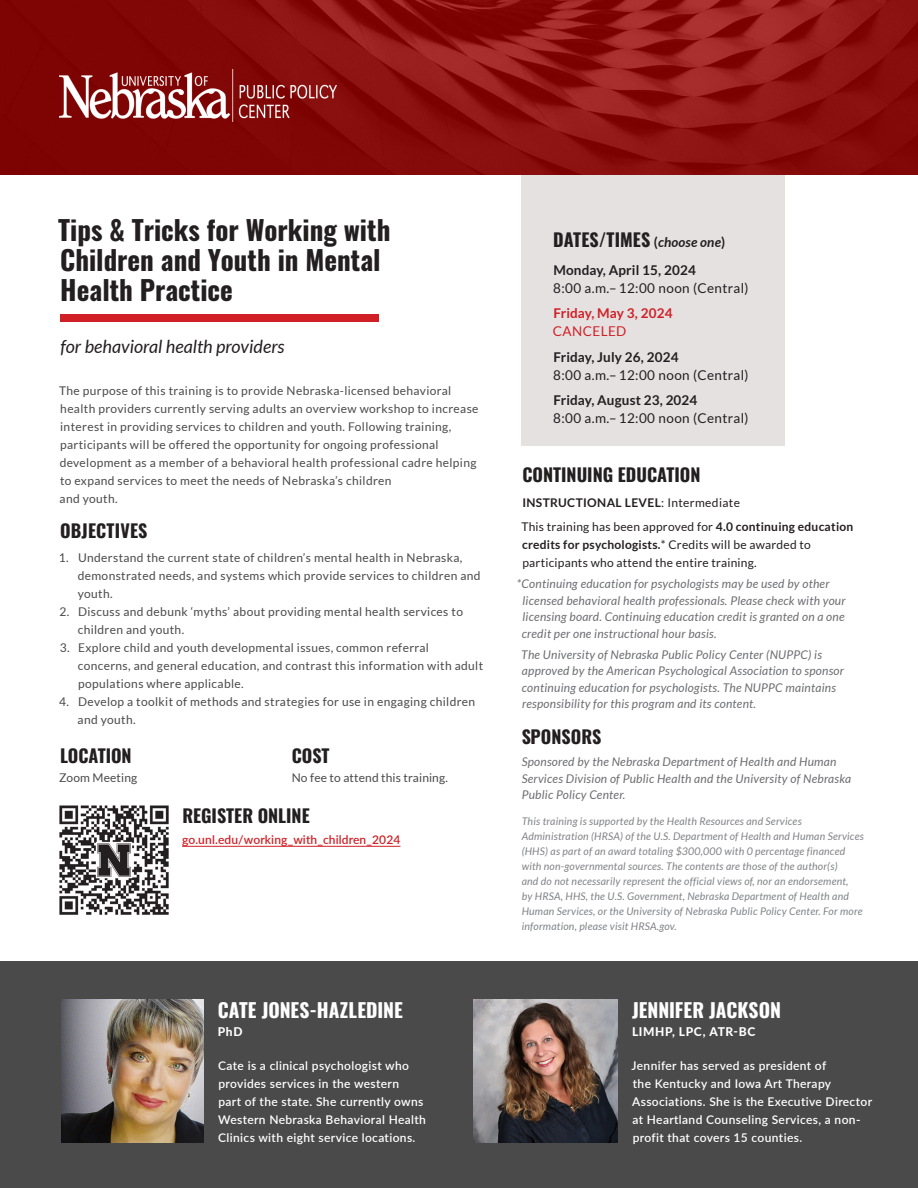
<style>
.page{position:relative;width:918px;height:1188px;background:#fff}
.page>*{position:absolute;margin:0;border:0;box-sizing:border-box;transform-origin:0 0}
.t1{font:700 27px/30px "Oswald";color:#231f20}
.t2{font:700 19.5px "Oswald";letter-spacing:-.005em;color:#fff}
.t3{font:700 18px "Oswald";color:#231f20}
.t4{font:italic 18px "Lato";color:#231f20}
.t5{font:13.5px/18px "Lato";letter-spacing:.03em;color:#231f20}
.t6{font:700 13.5px/18px "Lato";letter-spacing:.01em;color:#d02026}
.t7{font:12px/18px "Lato";letter-spacing:.03em;color:#4a4a4a}
.t8{font:italic 12px/16.5px "Lato";letter-spacing:.02em;color:#6c6d70}
.t9{font:600 12px/18px "Lato";letter-spacing:.03em;color:#fff}
.t10{font:12px/18px "Lato";letter-spacing:.02em;color:#231f20}
.t11{font:12px "Lato";letter-spacing:.01em;color:#4a4a4a}
.t12{font:600 12px "Lato";letter-spacing:.01em;color:#d02026}
.t13{font:700 12px "Lato";letter-spacing:.03em;color:#231f20}
.t14{font:800 12px "Lato";letter-spacing:.055em;color:#fff}
.t15{font:italic 10.5px/15px "Lato";letter-spacing:.02em;color:#808285}
.s1{font-family:"Lato";font-size:13.5px}
.s2{font-family:"Lato";font-style:italic;font-size:13.5px}
.s3{font-weight:700}
.s4{font-weight:400}
</style>
<div class="page">
<div style="left:0;top:961px;width:918px;height:227px;background:#4a4a4a"></div>
<div style="left:522px;top:162px;width:263px;height:283px;background:#e5e1e1"></div>
<hr style="left:182px;top:846px;width:218px;height:1px;background:#d02026">
<img style="left:61px;top:999px;width:143px;height:144px">
<img style="left:473px;top:999px;width:144px;height:144px">
<img style="left:59px;top:805px;width:110px;height:110px">
<div style="left:60px;top:314px;width:318px;height:7px;background:#d02026"></div>
<img style="left:0;top:0;width:918px;height:175px">
<img style="left:60px;top:70px;width:277px;height:51px">
<p class="t1" style="left:58px;top:212px;width:334px">Tips &amp; Tricks for Working with<br>Children and Youth in Mental<br>Health Practice</p>
<p class="t4" style="left:60px;top:337px;width:226px">for behavioral health providers</p>
<p class="t7" style="left:59px;top:382px;width:421px">The purpose of this training is to provide Nebraska-licensed behavioral health providers currently serving adults an overview workshop to increase interest in providing services to children and youth. Following training, participants will be offered the opportunity for ongoing professional development as a member of a behavioral health professional cadre helping to expand services to meet the needs of Nebraska’s children<br>and youth.</p>
<p class="t3" style="left:60px;top:514px;width:89px">OBJECTIVES</p>
<p class="t7" style="left:78px;top:548px;width:404px;text-indent:-19px">1. Understand the current state of children’s mental health in Nebraska, demonstrated needs, and systems which provide services to children and youth.</p>
<p class="t7" style="left:78px;top:602px;width:387px;text-indent:-18px">2. Discuss and debunk ‘myths’ about providing mental health services to children and youth.</p>
<p class="t7" style="left:78px;top:638px;width:407px;text-indent:-18px">3. Explore child and youth developmental issues, common referral concerns, and general education, and contrast this information with adult populations where applicable.</p>
<p class="t7" style="left:78px;top:692px;width:399px;text-indent:-18px">4. Develop a toolkit of methods and strategies for use in engaging children and youth.</p>
<p class="t3" style="left:60px;top:739px;width:73px">LOCATION</p>
<p class="t11" style="left:59px;top:771px;width:80px">Zoom Meeting</p>
<p class="t3" style="left:292px;top:739px;width:39px">COST</p>
<p class="t11" style="left:292px;top:771px;width:158px">No fee to attend this training.</p>
<p class="t3" style="left:182px;top:799px;width:129px">REGISTER ONLINE</p>
<p class="t12" style="left:182px;top:830px;width:220px">go.unl.edu/working_with_children_2024</p>
<p class="t2" style="left:218px;top:993px;width:187px">CATE JONES-HAZLEDINE</p>
<p class="t14" style="left:218px;top:1023px;width:26px">PhD</p>
<p class="t9" style="left:218px;top:1056px;width:209px">Cate is a clinical psychologist who provides services in the western<br>part of the state. She currently owns Western Nebraska Behavioral Health Clinics with eight service locations.</p>
<p class="t3" style="left:553px;top:223px;width:173px">DATES/TIMES <span class="s1">(</span><span class="s2">choose one</span><span class="s1">)</span></p>
<p class="t5" style="left:553px;top:261px;width:197px"><span class="s3">Monday, April 15, 2024<br></span>8:00 a.m.– 12:00 noon (Central)</p>
<p class="t6" style="left:553px;top:304px;width:121px">Friday, May 3, 2024<br><span class="s4">CANCELED</span></p>
<p class="t5" style="left:553px;top:348px;width:197px"><span class="s3">Friday, July 26, 2024<br></span>8:00 a.m.– 12:00 noon (Central)</p>
<p class="t5" style="left:553px;top:391px;width:197px"><span class="s3">Friday, August 23, 2024<br></span>8:00 a.m.– 12:00 noon (Central)</p>
<p class="t3" style="left:522px;top:458px;width:180px">CONTINUING EDUCATION</p>
<p class="t13" style="left:522px;top:496px;width:219px">INSTRUCTIONAL LEVEL<span class="s4">: Intermediate</span></p>
<p class="t10" style="left:521px;top:518px;width:334px">This training has been approved for <span class="s3">4.0 continuing education credits for psychologists.</span>* Credits will be awarded to participants who attend the entire training.</p>
<p class="t8" style="left:522px;top:576px;width:325px;text-indent:-5px">*Continuing education for psychologists may be used by other licensed behavioral health professionals. Please check with your licensing board. Continuing education credit is granted on a one credit per one instructional hour basis.</p>
<p class="t8" style="left:521px;top:647px;width:324px">The University of Nebraska Public Policy Center (NUPPC) is approved by the American Psychological Association to sponsor continuing education for psychologists. The NUPPC maintains responsibility for this program and its content.</p>
<p class="t3" style="left:522px;top:720px;width:81px">SPONSORS</p>
<p class="t8" style="left:522px;top:754px;width:331px">Sponsored by the Nebraska Department of Health and Human<br>Services Division of Public Health and the University of Nebraska<br>Public Policy Center.</p>
<p class="t15" style="left:522px;top:814px;width:344px">This training is supported by the Health Resources and Services Administration (HRSA) of the U.S. Department of Health and Human Services (HHS) as part of an award totaling $300,000 with 0 percentage financed with non-governmental sources. The contents are those of the author(s)<br>and do not necessarily represent the official views of, nor an endorsement,<br>by HRSA, HHS, the U.S. Government, Nebraska Department of Health and Human Services, or the University of Nebraska Public Policy Center. For more information, please visit HRSA.gov.</p>
<p class="t2" style="left:632px;top:993px;width:150px">JENNIFER JACKSON</p>
<p class="t14" style="left:632px;top:1023px;width:125px">LIMHP, LPC, ATR-BC</p>
<p class="t9" style="left:632px;top:1056px;width:242px">Jennifer has served as president of<br>the Kentucky and Iowa Art Therapy Associations. She is the Executive Director at Heartland Counseling Services, a non&shy;profit that covers 15 counties.</p>
</div>
